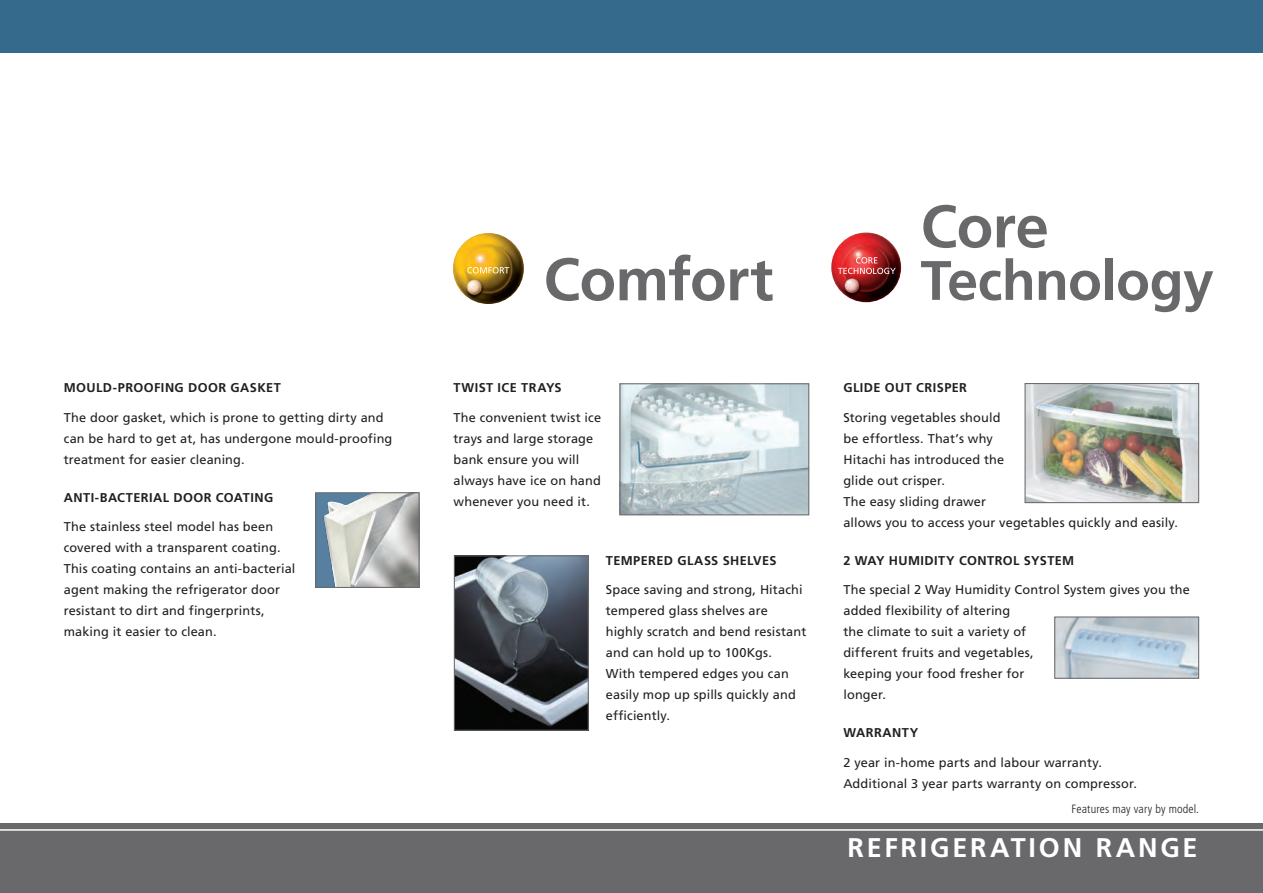
<style>
.page{position:relative;width:1263px;height:893px;background:#fff}
.page>*{position:absolute;margin:0;border:0;box-sizing:border-box;transform-origin:0 0}
.t1{font:700 60px "Frutiger LT";letter-spacing:-.01em;color:#69696c}
.t2{font:700 55.5px "Frutiger LT";letter-spacing:-.01em;color:#69696c}
.t3{font:700 27px "Frutiger LT";letter-spacing:.105em;color:#fff}
.t4{font:12.75px/21px "Frutiger LT";letter-spacing:.01em;color:#231f20}
.t5{font:700 12.75px "Frutiger LT";letter-spacing:.035em;color:#231f20}
.t6{font:300 condensed 12px "Frutiger LT Std";letter-spacing:.01em;color:#231f20}
</style>
<div class="page">
<div style="left:0;top:0;width:1263px;height:53px;background:#366a8c"></div>
<div style="left:0;top:823px;width:1263px;height:70px;background:#69696c"></div>
<hr style="left:0;top:829px;width:1263px;height:2px;background:#fff">
<hr style="left:0;top:823px;width:1px;height:70px;background:#69696c">
<div style="left:316px;top:493px;width:103px;height:94px;background:#5780a0"></div>
<img style="left:323px;top:494px;width:95px;height:92px">
<div style="left:315px;top:492px;width:105px;height:96px;border:1px solid #69696c"></div>
<img style="left:453px;top:233px;width:71px;height:71px;border-radius:50%">
<svg style="left:467px;top:267px;width:42px;height:6px"></svg>
<img style="left:831px;top:232px;width:70px;height:70px;border-radius:50%">
<svg style="left:838px;top:257px;width:58px;height:17px"></svg>
<img style="left:1026px;top:385px;width:171px;height:116px">
<div style="left:1024px;top:383px;width:175px;height:120px;border:1px solid #69696c"></div>
<img style="left:1056px;top:618px;width:141px;height:59px">
<div style="left:1054px;top:616px;width:145px;height:63px;border:1px solid #69696c"></div>
<img style="left:621px;top:385px;width:186px;height:128px">
<div style="left:619px;top:383px;width:190px;height:132px;border:1px solid #69696c"></div>
<img style="left:456px;top:557px;width:131px;height:172px">
<div style="left:454px;top:555px;width:135px;height:176px;border:1px solid #69696c"></div>
<p class="t5" style="left:64px;top:380px;width:219px">MOULD-PROOFING DOOR GASKET</p>
<p class="t4" style="left:64px;top:407px;width:330px">The door gasket, which is prone to getting dirty and can be hard to get at, has undergone mould-proofing treatment for easier cleaning.</p>
<p class="t5" style="left:64px;top:490px;width:211px">ANTI-BACTERIAL DOOR COATING</p>
<p class="t4" style="left:64px;top:516px;width:233px">The stainless steel model has been covered with a transparent coating.<br>This coating contains an anti-bacterial agent making the refrigerator door resistant to dirt and fingerprints, making it easier to clean.</p>
<h1 class="t1" style="left:543px;top:244px;width:232px">Comfort</h1>
<p class="t5" style="left:454px;top:380px;width:110px">TWIST ICE TRAYS</p>
<p class="t4" style="left:454px;top:407px;width:149px">The convenient twist ice trays and large storage bank ensure you will always have ice on hand whenever you need it.</p>
<p class="t5" style="left:606px;top:553px;width:172px">TEMPERED GLASS SHELVES</p>
<p class="t4" style="left:606px;top:579px;width:202px">Space saving and strong, Hitachi tempered glass shelves are highly scratch and bend resistant and can hold up to 100Kgs.<br>With tempered edges you can easily mop up spills quickly and efficiently.</p>
<h1 class="t1" style="left:920px;top:191px;width:130px">Core</h1>
<h2 class="t2" style="left:920px;top:248px;width:295px">Technology</h2>
<p class="t5" style="left:843px;top:380px;width:125px">GLIDE OUT CRISPER</p>
<p class="t4" style="left:843px;top:407px;width:336px">Storing vegetables should<br>be effortless. That’s why<br>Hitachi has introduced the<br>glide out crisper.<br>The easy sliding drawer<br>allows you to access your vegetables quickly and easily.</p>
<p class="t5" style="left:843px;top:553px;width:232px">2 WAY HUMIDITY CONTROL SYSTEM</p>
<p class="t4" style="left:843px;top:579px;width:348px">The special 2 Way Humidity Control System gives you the added flexibility of altering<br>the climate to suit a variety of<br>different fruits and vegetables,<br>keeping your food fresher for<br>longer.</p>
<p class="t5" style="left:843px;top:725px;width:76px">WARRANTY</p>
<p class="t4" style="left:843px;top:752px;width:295px">2 year in-home parts and labour warranty.<br>Additional 3 year parts warranty on compressor.</p>
<p class="t6" style="left:1071px;top:802px;width:129px">Features may vary by model.</p>
<h3 class="t3" style="left:847px;top:832px;width:352px">REFRIGERATION RANGE</h3>
</div>
